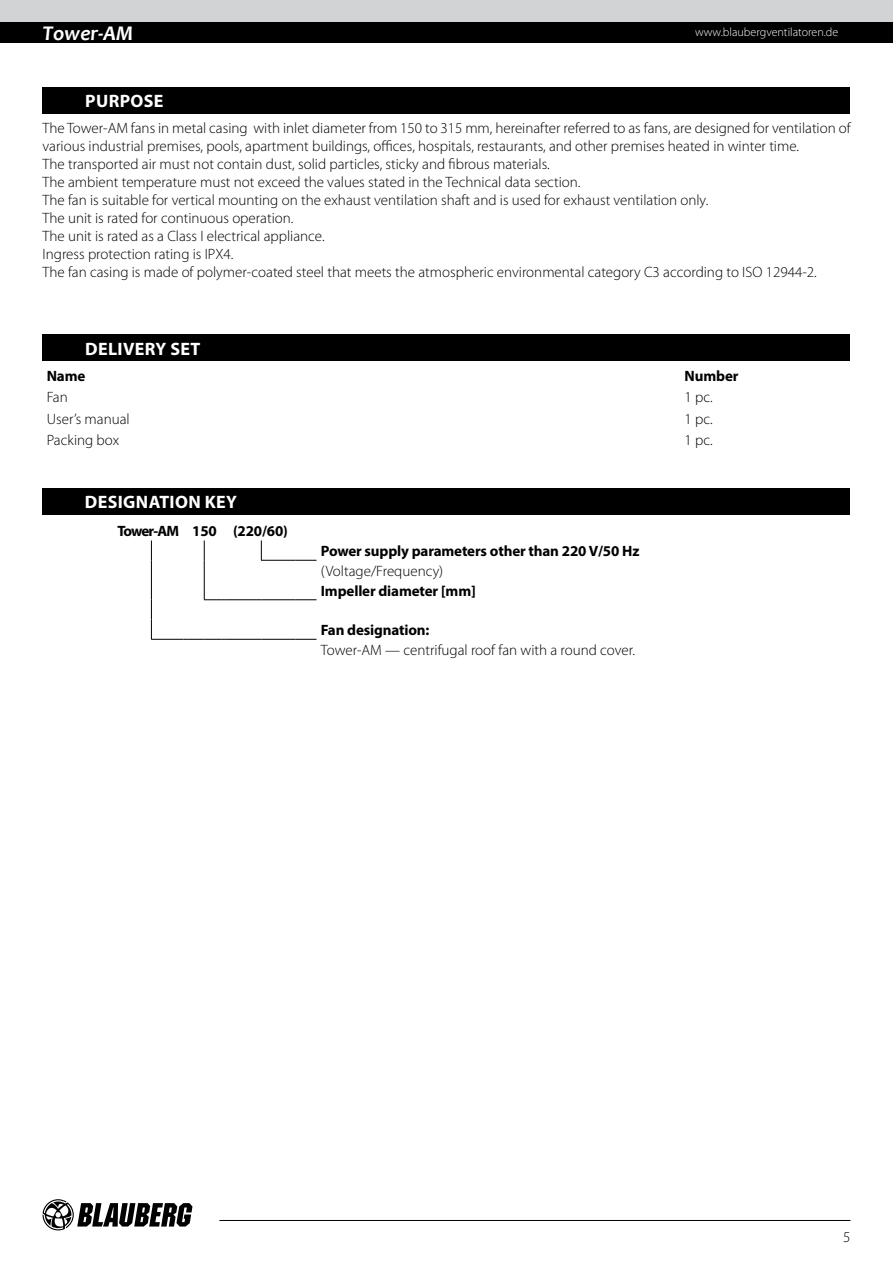
<style>
.page{position:relative;width:893px;height:1263px;background:#fff}
.page>*{position:absolute;margin:0;border:0;box-sizing:border-box;transform-origin:0 0}
.t1{font:italic 700 21px "Candara";color:#fff}
.t2{font:700 18px "Myriad Pro";letter-spacing:.02em;color:#fff}
.t3{font:300 15px/18px "Myriad Pro";color:#000}
.t4{font:700 15px "Myriad Pro";letter-spacing:-.01em;color:#000}
.t5{font:700 15px "Myriad Pro";letter-spacing:-.035em;color:#000}
.t6{font:300 12px "Myriad Pro";color:#fff}
</style>
<div class="page">
<div style="left:0;top:21px;width:893px;height:22px;background:#000"></div>
<svg style="left:43px;top:1199px;width:149px;height:31px"></svg>
<hr style="left:219px;top:1220px;width:631px;height:1px;background:#000">
<div style="left:0;top:0;width:893px;height:21px;background:#d1d3d4"></div>
<div style="left:43px;top:87px;width:807px;height:27px;background:#000"></div>
<div style="left:43px;top:335px;width:807px;height:26px;background:#000"></div>
<div style="left:42px;top:488px;width:808px;height:27px;background:#000"></div>
<svg style="left:261px;top:540px;width:1px;height:20px"></svg>
<svg style="left:151px;top:540px;width:1px;height:99px"></svg>
<hr style="left:261px;top:560px;width:34px;height:1px;background:#000">
<svg style="left:295px;top:560px;width:22px;height:1px"></svg>
<svg style="left:204px;top:540px;width:22px;height:60px"></svg>
<hr style="left:226px;top:599px;width:35px;height:1px;background:#000">
<hr style="left:261px;top:599px;width:34px;height:1px;background:#000">
<svg style="left:295px;top:599px;width:22px;height:1px"></svg>
<hr style="left:151px;top:639px;width:32px;height:1px;background:#000">
<svg style="left:183px;top:639px;width:43px;height:1px"></svg>
<hr style="left:226px;top:639px;width:35px;height:1px;background:#000">
<hr style="left:261px;top:639px;width:34px;height:1px;background:#000">
<svg style="left:295px;top:639px;width:22px;height:1px"></svg>
<h1 class="t1" style="left:43px;top:20px;width:92px">Tower-AM</h1>
<p class="t6" style="left:695px;top:26px;width:145px">www.blaubergventilatoren.de</p>
<p class="t2" style="left:85px;top:89px;width:80px">PURPOSE</p>
<p class="t3" style="left:43px;top:119px;width:809px">The Tower-AM fans in metal casing with inlet diameter from 150 to 315 mm, hereinafter referred to as fans, are designed for ventilation of various industrial premises, pools, apartment buildings, offices, hospitals, restaurants, and other premises heated in winter time.<br>The transported air must not contain dust, solid particles, sticky and fibrous materials.<br>The ambient temperature must not exceed the values stated in the Technical data section.<br>The fan is suitable for vertical mounting on the exhaust ventilation shaft and is used for exhaust ventilation only.<br>The unit is rated for continuous operation.<br>The unit is rated as a Class I electrical appliance.<br>Ingress protection rating is IPX4.<br>The fan casing is made of polymer-coated steel that meets the atmospheric environmental category C3 according to ISO 12944-2.</p>
<p class="t2" style="left:85px;top:337px;width:117px">DELIVERY SET</p>
<p class="t4" style="left:47px;top:366px;width:40px">Name</p>
<p class="t4" style="left:685px;top:366px;width:55px">Number</p>
<p class="t3" style="left:47px;top:389px;width:23px">Fan</p>
<p class="t3" style="left:685px;top:389px;width:30px">1 pc.</p>
<p class="t3" style="left:47px;top:410px;width:84px">User’s manual</p>
<p class="t3" style="left:685px;top:410px;width:30px">1 pc.</p>
<p class="t3" style="left:47px;top:431px;width:74px">Packing box</p>
<p class="t3" style="left:685px;top:431px;width:30px">1 pc.</p>
<p class="t2" style="left:85px;top:490px;width:154px">DESIGNATION KEY</p>
<p class="t5" style="left:117px;top:521px;width:172px">Tower-AM 150 (220/60)</p>
<p class="t4" style="left:321px;top:541px;width:320px">Power supply parameters other than 220 V/50 Hz</p>
<p class="t3" style="left:321px;top:562px;width:124px">(Voltage/Frequency)</p>
<p class="t4" style="left:321px;top:581px;width:156px">Impeller diameter [mm]</p>
<p class="t4" style="left:321px;top:620px;width:110px">Fan designation:</p>
<p class="t3" style="left:321px;top:641px;width:316px">Tower-AM — centrifugal roof fan with a round cover.</p>
<p class="t3" style="left:843px;top:1228px;width:9px">5</p>
</div>
